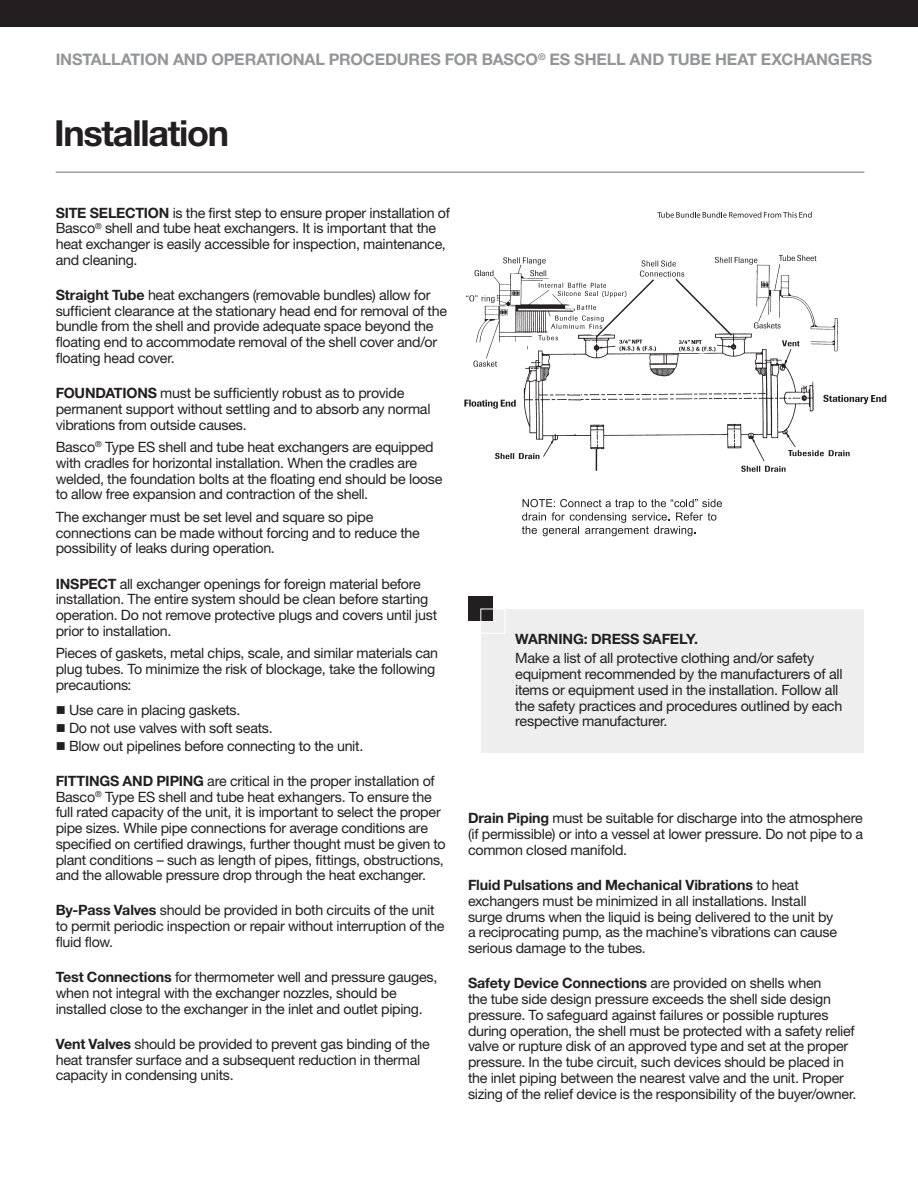
<style>
.page{position:relative;width:918px;height:1188px;background:#fff}
.page>*{position:absolute;margin:0;border:0;box-sizing:border-box;transform-origin:0 0}
.t1{font:700 36px "Helvetica Neue LT Std";letter-spacing:-.035em;color:#231f20}
.Sub_Head{font:700 15.9px "Helvetica Neue LT Std";letter-spacing:-.01em;color:#939598}
.Header_Body_Copy{font:14.25px/15.8px "Helvetica Neue LT Std";letter-spacing:-.02em;color:#231f20}
.Callout_Box_Copy{font:14.25px/15.8px "Helvetica Neue LT Std";letter-spacing:-.02em;color:#231f20}
.Callout_Box_Copy-2{font:700 14.25px "Helvetica Neue LT Std";letter-spacing:-.01em;color:#231f20}
.s1{font-weight:700}
</style>
<div class="page">
<svg style="left:657px;top:212px;width:155px;height:6px"></svg>
<svg style="left:522px;top:499px;width:200px;height:37px"></svg>
<img style="left:464px;top:254px;width:423px;height:218px">
<hr style="left:56px;top:172px;width:808px;height:1px;background:#6c6d70">
<div style="left:0;top:0;width:918px;height:27px;background:#231f20"></div>
<div style="left:481px;top:609px;width:383px;height:144px;background:#eeeeef"></div>
<div style="left:468px;top:596px;width:25px;height:25px;background:#231f20"></div>
<div style="left:480px;top:609px;width:25px;height:25px;border:1px solid #fff"></div>
<p class="Sub_Head" style="left:56px;top:50px;width:818px">INSTALLATION AND OPERATIONAL PROCEDURES FOR BASCO<sup>®</sup> ES SHELL AND TUBE HEAT EXCHANGERS</p>
<p class="t1" style="left:54px;top:111px;width:177px">Installation</p>
<p class="Header_Body_Copy" style="left:56px;top:204px;width:396px"><span class="s1">SITE SELECTION</span> is the first step to ensure proper installation of Basco<sup>®</sup> shell and tube heat exchangers. It is important that the heat exchanger is easily accessible for inspection, maintenance, and cleaning.</p>
<p class="Header_Body_Copy" style="left:56px;top:287px;width:393px"><span class="s1">Straight Tube</span> heat exchangers (removable bundles) allow for sufficient clearance at the stationary head end for removal of the bundle from the shell and provide adequate space beyond the floating end to accommodate removal of the shell cover and/or floating head cover.</p>
<p class="Header_Body_Copy" style="left:56px;top:385px;width:376px"><span class="s1">FOUNDATIONS</span> must be sufficiently robust as to provide permanent support without settling and to absorb any normal vibrations from outside causes.</p>
<p class="Header_Body_Copy" style="left:56px;top:439px;width:388px">Basco<sup>®</sup> Type ES shell and tube heat exchangers are equipped with cradles for horizontal installation. When the cradles are welded, the foundation bolts at the floating end should be loose to allow free expansion and contraction of the shell.</p>
<p class="Header_Body_Copy" style="left:56px;top:509px;width:366px">The exchanger must be set level and square so pipe connections can be made without forcing and to reduce the possibility of leaks during operation.</p>
<p class="Header_Body_Copy" style="left:56px;top:575px;width:383px"><span class="s1">INSPECT</span> all exchanger openings for foreign material before installation. The entire system should be clean before starting operation. Do not remove protective plugs and covers until just prior to installation.</p>
<p class="Header_Body_Copy" style="left:56px;top:645px;width:384px">Pieces of gaskets, metal chips, scale, and similar materials can plug tubes. To minimize the risk of blockage, take the following precautions:</p>
<p class="Header_Body_Copy" style="left:56px;top:701px;width:186px">■ Use care in placing gaskets.</p>
<p class="Header_Body_Copy" style="left:56px;top:719px;width:219px">■ Do not use valves with soft seats.</p>
<p class="Header_Body_Copy" style="left:56px;top:737px;width:309px">■ Blow out pipelines before connecting to the unit.</p>
<p class="Header_Body_Copy" style="left:56px;top:773px;width:392px"><span class="s1">FITTINGS AND PIPING</span> are critical in the proper installation of Basco<sup>®</sup> Type ES shell and tube heat exhangers. To ensure the full rated capacity of the unit, it is important to select the proper pipe sizes. While pipe connections for average conditions are specified on certified drawings, further thought must be given to plant conditions – such as length of pipes, fittings, obstructions, and the allowable pressure drop through the heat exchanger.</p>
<p class="Header_Body_Copy" style="left:56px;top:902px;width:390px"><span class="s1">By-Pass Valves</span> should be provided in both circuits of the unit to permit periodic inspection or repair without interruption of the fluid flow.</p>
<p class="Header_Body_Copy" style="left:56px;top:969px;width:383px"><span class="s1">Test Connections</span> for thermometer well and pressure gauges, when not integral with the exchanger nozzles, should be installed close to the exchanger in the inlet and outlet piping.</p>
<p class="Header_Body_Copy" style="left:56px;top:1036px;width:376px"><span class="s1">Vent Valves</span> should be provided to prevent gas binding of the heat transfer surface and a subsequent reduction in thermal capacity in condensing units.</p>
<p class="Callout_Box_Copy-2" style="left:515px;top:630px;width:185px">WARNING: DRESS SAFELY.</p>
<p class="Callout_Box_Copy" style="left:515px;top:650px;width:329px">Make a list of all protective clothing and/or safety equipment recommended by the manufacturers of all items or equipment used in the installation. Follow all the safety practices and procedures outlined by each respective manufacturer.</p>
<p class="Header_Body_Copy" style="left:468px;top:810px;width:397px;text-align:justify"><span class="s1">Drain Piping</span> must be suitable for discharge into the atmosphere (if permissible) or into a vessel at lower pressure. Do not pipe to a common closed manifold.</p>
<p class="Header_Body_Copy" style="left:468px;top:877px;width:371px"><span class="s1">Fluid Pulsations and Mechanical Vibrations</span> to heat exchangers must be minimized in all installations. Install surge drums when the liquid is being delivered to the unit by a reciprocating pump, as the machine’s vibrations can cause serious damage to the tubes.</p>
<p class="Header_Body_Copy" style="left:468px;top:975px;width:390px"><span class="s1">Safety Device Connections</span> are provided on shells when<br>the tube side design pressure exceeds the shell side design pressure. To safeguard against failures or possible ruptures during operation, the shell must be protected with a safety relief valve or rupture disk of an approved type and set at the proper pressure. In the tube circuit, such devices should be placed in the inlet piping between the nearest valve and the unit. Proper sizing of the relief device is the responsibility of the buyer/owner.</p>
</div>
